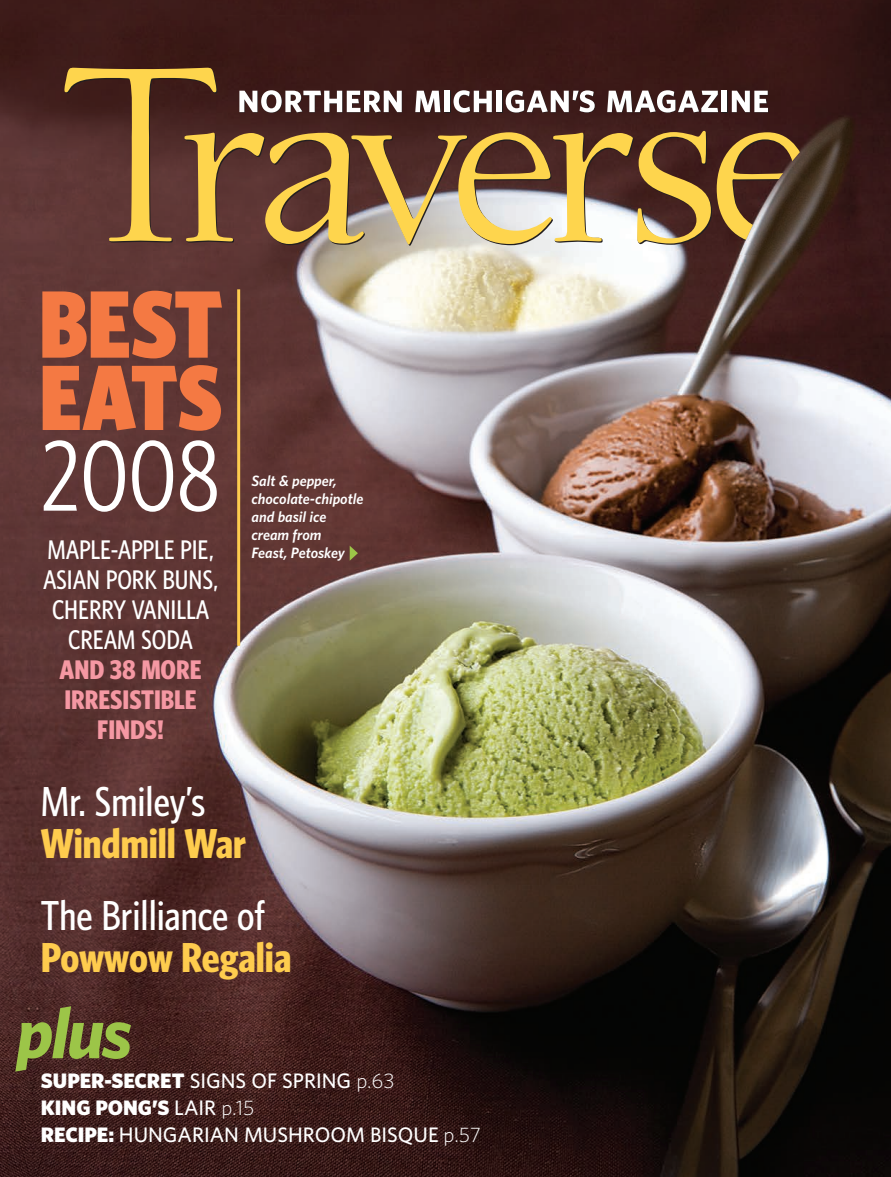
<style>
.page{position:relative;width:891px;height:1177px;background:#fff}
.page>*{position:absolute;margin:0;border:0;box-sizing:border-box;transform-origin:0 0}
.t1{font:100.35px "Whitney Condensed";color:#fff}
.t2{font:900 96px "Whitney Condensed";color:#f47943}
.t3{font:900 93px "Whitney Condensed";color:#f47943}
.t4{font:italic 700 72px "Whitney";color:#9cc548}
.t5{font:500 42px "Whitney Condensed";color:#fff}
.t6{font:700 42px "Whitney Condensed";color:#fecc4e}
.t7{font:500 27px/30px "Whitney Condensed";color:#fff;text-align:center}
.t8{font:700 27px/30px "Whitney Condensed";color:#f598a3;text-align:center}
.t9{font:500 21px/27px "Whitney";color:#fff}
.t10{font:italic 600 15px/18px "Whitney";color:#fff}
.s1{font-weight:900}
.s2{font-weight:300}
</style>
<div class="page">
<img style="left:0;top:0;width:891px;height:1177px">
<h2 class="t2" style="left:39px;top:269px;width:185px">BEST</h2>
<h3 class="t3" style="left:39px;top:344px;width:184px">EATS</h3>
<h1 class="t1" style="left:41px;top:419px;width:180px">2008</h1>
<p class="t7" style="left:43px;top:534px;width:176px">MAPLE-APPLE PIE,<br>ASIAN PORK BUNS,<br>CHERRY VANILLA<br>CREAM SODA</p>
<p class="t8" style="left:60px;top:654px;width:143px">AND 38 MORE<br>IRRESISTIBLE<br>FINDS!</p>
<p class="t10" style="left:251px;top:472px;width:114px">Salt &amp; pepper, chocolate-chipotle and basil ice cream from<br>Feast, Petoskey</p>
<h3 class="t5" style="left:41px;top:778px;width:166px">Mr. Smiley’s</h3>
<h3 class="t6" style="left:41px;top:819px;width:207px">Windmill War</h3>
<h3 class="t5" style="left:41px;top:891px;width:226px">The Brilliance of</h3>
<h3 class="t6" style="left:41px;top:933px;width:252px">Powwow Regalia</h3>
<h3 class="t4" style="left:16px;top:990px;width:117px">plus</h3>
<p class="t9" style="left:41px;top:1066px;width:441px"><span class="s1">SUPER-SECRET</span> SIGNS OF SPRING <span class="s2">p.63<br></span><span class="s1">KING PONG’S</span> LAIR <span class="s2">p.15<br></span><span class="s1">RECIPE:</span> HUNGARIAN MUSHROOM BISQUE <span class="s2">p.57</span></p>
</div>
